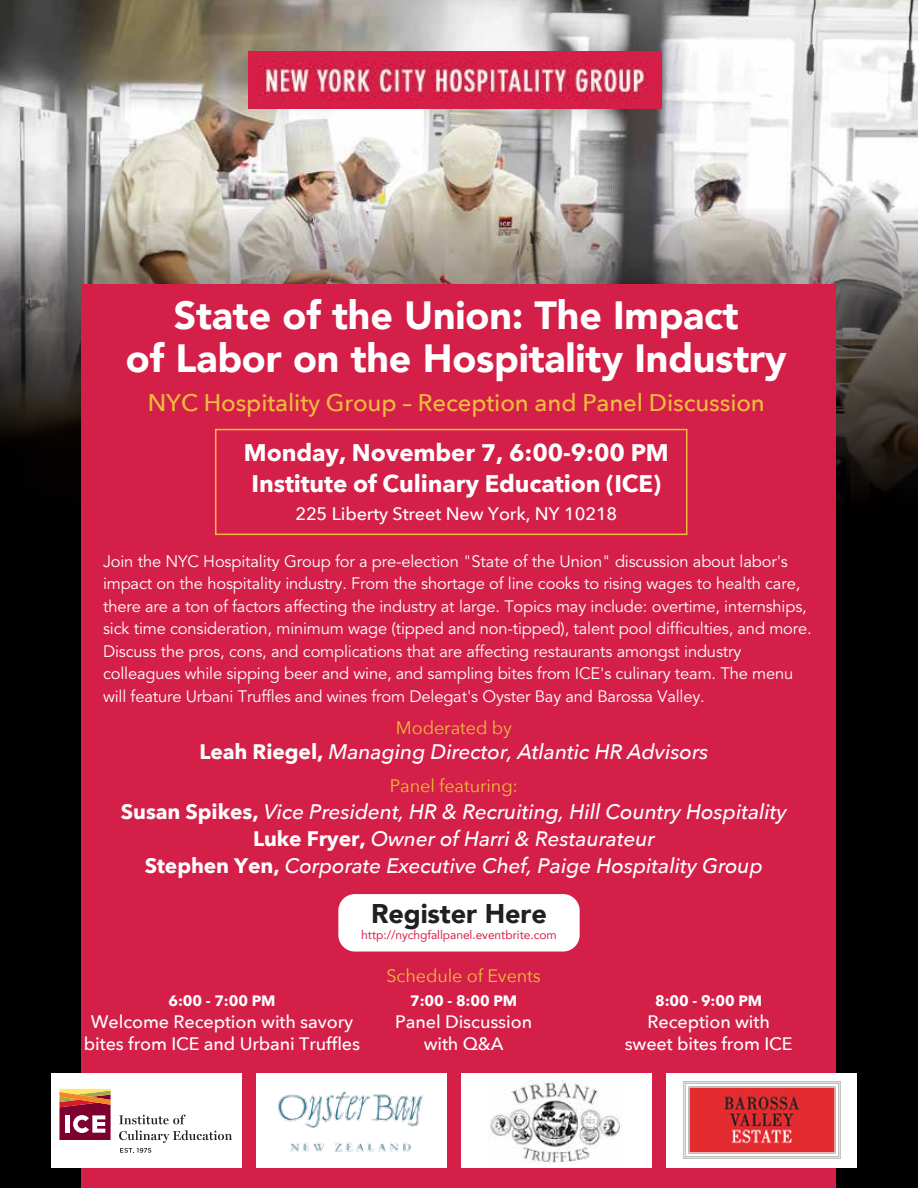
<style>
.page{position:relative;width:918px;height:1188px;background:#000}
.page>*{position:absolute;margin:0;border:0;box-sizing:border-box;transform-origin:0 0}
.t1{font:900 39.3px/43.2px "Avenir";letter-spacing:-.005em;color:#fff;text-align:center}
.t2{font:900 27px "Avenir";letter-spacing:-.005em;color:#231f20}
.t3{font:700 24px/31px "Avenir Next";letter-spacing:-.005em;color:#fff;text-align:center}
.t4{font:500 24px "Avenir Next";letter-spacing:-.005em;color:#f0bc3d}
.t5{font:italic 500 21px/27px "Avenir Next";letter-spacing:-.005em;color:#fff;text-align:center}
.t6{font:500 18px/22px "Avenir Next";letter-spacing:-.005em;color:#fff;text-align:center}
.t7{font:18px "Avenir Next";letter-spacing:-.005em;color:#f0bc3d}
.t8{font:16.5px/22.5px "Avenir";letter-spacing:-.01em;color:#fff}
.t9{font:700 15px "Avenir Next";letter-spacing:-.005em;color:#fff}
.t10{font:12px "Avenir";letter-spacing:-.005em;color:#d41f48}
.s1{font-weight:700;font-style:normal}
</style>
<div class="page">
<img style="left:0;top:0;width:918px;height:205px">
<svg style="left:0;top:205px;width:918px;height:297px;background:#817b75"></svg>
<img style="left:249px;top:52px;width:413px;height:57px">
<div style="left:81px;top:284px;width:755px;height:904px;background:#d41f48"></div>
<div style="left:215px;top:429px;width:472px;height:106px;border:2px solid #f0bc3d"></div>
<div style="left:338px;top:894px;width:242px;height:58px;background:#fff;border-radius:17px"></div>
<div style="left:52px;top:1073px;width:190px;height:95px;background:#fff"></div>
<div style="left:256px;top:1073px;width:191px;height:95px;background:#fff"></div>
<div style="left:666px;top:1073px;width:190px;height:95px;background:#fff"></div>
<svg style="left:119px;top:1115px;width:67px;height:9px"></svg>
<svg style="left:119px;top:1130px;width:113px;height:23px"></svg>
<svg style="left:59px;top:1089px;width:52px;height:51px;background:#b05759"></svg>
<img style="left:278px;top:1091px;width:145px;height:61px">
<img style="left:683px;top:1081px;width:158px;height:78px">
<div style="left:461px;top:1073px;width:191px;height:95px;background:#fff"></div>
<img style="left:489px;top:1079px;width:133px;height:84px">
<h1 class="t1" style="left:126px;top:292px;width:662px">State of the Union: The Impact<br>of Labor on the Hospitality Industry</h1>
<h3 class="t4" style="left:148px;top:382px;width:619px">NYC Hospitality Group – Reception and Panel Discussion</h3>
<h3 class="t3" style="left:244px;top:437px;width:426px">Monday, November 7, 6:00-9:00 PM<br>Institute of Culinary Education (ICE)</h3>
<p class="t6" style="left:295px;top:502px;width:323px">225 Liberty Street New York, NY 10218</p>
<p class="t8" style="left:103px;top:550px;width:710px">Join the NYC Hospitality Group for a pre-election "State of the Union" discussion about labor's impact on the hospitality industry. From the shortage of line cooks to rising wages to health care, there are a ton of factors affecting the industry at large. Topics may include: overtime, internships, sick time consideration, minimum wage (tipped and non-tipped), talent pool difficulties, and more.<br>Discuss the pros, cons, and complications that are affecting restaurants amongst industry colleagues while sipping beer and wine, and sampling bites from ICE's culinary team. The menu will feature Urbani Truffles and wines from Delegat's Oyster Bay and Barossa Valley.</p>
<p class="t7" style="left:396px;top:713px;width:118px">Moderated by</p>
<p class="t5" style="left:199px;top:738px;width:511px"><span class="s1">Leah Riegel,</span> Managing Director, Atlantic HR Advisors</p>
<p class="t7" style="left:390px;top:770px;width:130px">Panel featuring:</p>
<p class="t5" style="left:121px;top:797px;width:668px"><span class="s1">Susan Spikes,</span> Vice President, HR &amp; Recruiting, Hill Country Hospitality<br><span class="s1">Luke Fryer,</span> Owner of Harri &amp; Restaurateur<br><span class="s1">Stephen Yen,</span> Corporate Executive Chef, Paige Hospitality Group</p>
<h2 class="t2" style="left:371px;top:890px;width:177px">Register Here</h2>
<p class="t10" style="left:361px;top:925px;width:197px">http://nychgfallpanel.eventbrite.com</p>
<p class="t9" style="left:168px;top:988px;width:109px">6:00 - 7:00 PM</p>
<p class="t6" style="left:84px;top:1010px;width:278px">Welcome Reception with savory bites from ICE and Urbani Truffles</p>
<p class="t7" style="left:387px;top:961px;width:156px">Schedule of Events</p>
<p class="t9" style="left:410px;top:988px;width:109px">7:00 - 8:00 PM</p>
<p class="t6" style="left:395px;top:1010px;width:138px">Panel Discussion with Q&amp;A</p>
<p class="t9" style="left:655px;top:988px;width:109px">8:00 - 9:00 PM</p>
<p class="t6" style="left:625px;top:1010px;width:170px">Reception with sweet bites from ICE</p>
</div>
